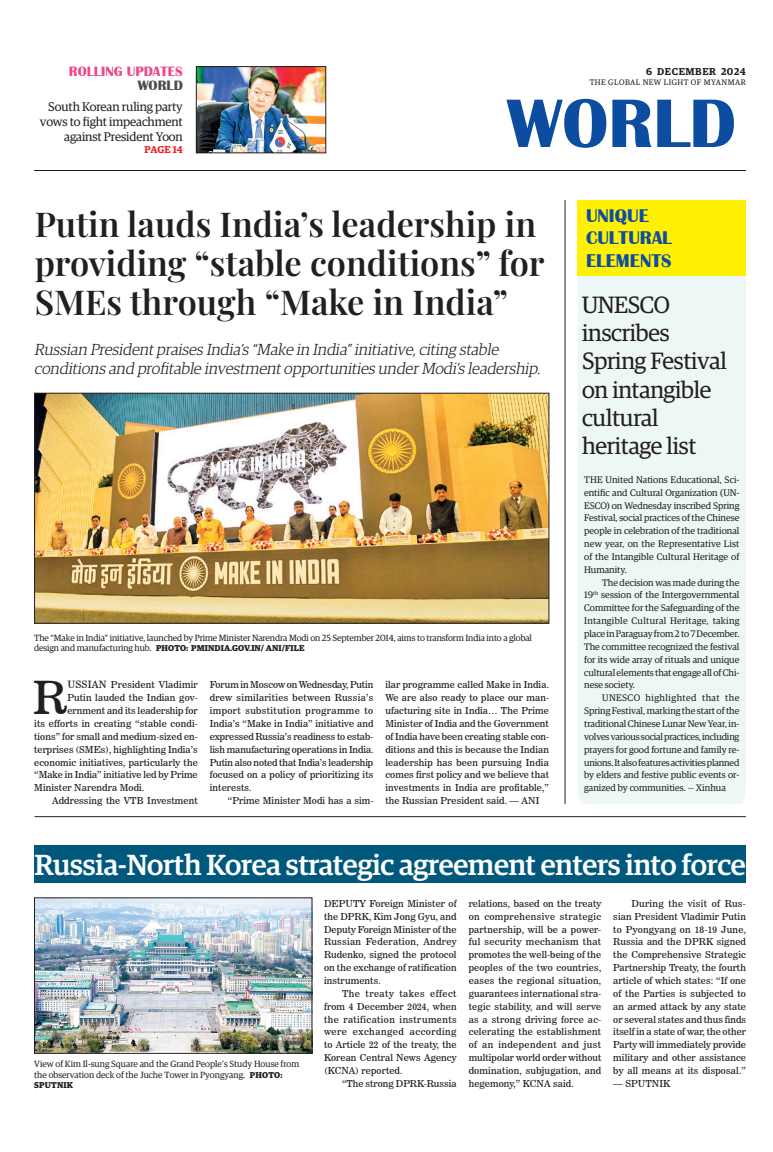
<style>
.page{position:relative;width:773px;height:1152px;background:#fff}
.page>*{position:absolute;margin:0;border:0;box-sizing:border-box;transform-origin:0 0}
.t1{font:700 71px "Britannic";color:#0d4da1}
._1st_Drop{font:45.3px "News 706 BT Roman C";color:#231f20}
.t2{font:600 34.2px/39.2px "Playfair Display";color:#231f20}
._3_Clm_Head{font:500 29.1px "Guardian Egyp";letter-spacing:-.01em;color:#fff}
.Brief_Head{font:23.6px/28.3px "Guardian Egyp";letter-spacing:-.01em;color:#231f20}
.t3{font:700 19px "Britannic";color:#0d4da1}
.t4{font:italic 300 16px/19.2px "Guardian Egyp";color:#231f20}
.t5{font:700 14px "Britannic";color:#ef488a}
.t6{font:700 14px "Britannic";color:#4b4c4d}
._2_Clm_Head{font:12.5px/15px "Guardian Egyp";letter-spacing:-.01em;color:#231f20;text-align:right}
.t7{font:600 10px "Guardian Egyp";letter-spacing:.06em;color:#231f20}
.Spill_Style{font:600 10px "Guardian Egyp";letter-spacing:-.005em;color:#ee1d23}
._2nd_Body{font:9.5px/12.9px "News 706 BT Roman C";letter-spacing:.01em;color:#231f20;text-align:justify}
.Brief_2nd_Body{font:9.5px/12.9px "Guardian Egyp";color:#231f20;text-align:justify}
._1st_Drop-2{font:9.5px "News 706 BT Roman C";letter-spacing:.01em;color:#231f20}
.Brief_Body{font:9.5px/12.8px "Guardian Egyp";letter-spacing:.01em;color:#231f20;text-align:justify}
.Normal_Para{font:9.5px/12.9px "News 706 BT Roman C";letter-spacing:.01em;color:#231f20;text-align:justify}
.t8{font:9px/10.8px "Guardian Egyp";letter-spacing:-.01em;color:#231f20}
.t9{font:700 8.5px "Guardian Egyp";letter-spacing:.01em;color:#231f20}
.t10{font:8px "Guardian Egyp";letter-spacing:.06em;color:#231f20}
.s1{font-weight:400;font-size:9px}
.s2{font-size:10px}
.s3{font-weight:700;font-size:8.5px}
</style>
<div class="page">
<hr style="left:34px;top:170px;width:712px;height:1px;background:#231f20">
<div style="left:578px;top:276px;width:168px;height:528px;background:#edf7f5"></div>
<img style="left:198px;top:68px;width:126px;height:83px">
<div style="left:196px;top:66px;width:130px;height:87px;border:1px solid #231f20"></div>
<hr style="left:34px;top:816px;width:712px;height:1px;background:#231f20">
<img style="left:36px;top:395px;width:511px;height:226px">
<div style="left:34px;top:393px;width:515px;height:230px;border:1px solid #231f20"></div>
<div style="left:34px;top:845px;width:712px;height:37px;background:#00597d"></div>
<img style="left:36px;top:900px;width:274px;height:151px">
<div style="left:34px;top:898px;width:278px;height:155px;border:1px solid #231f20"></div>
<div style="left:577px;top:200px;width:169px;height:76px;background:#fff101"></div>
<hr style="left:564px;top:200px;width:1px;height:604px;background:#231f20">
<p class="t5" style="left:69px;top:64px;width:115px">ROLLING UPDATES</p>
<p class="t6" style="left:138px;top:77px;width:47px">WORLD</p>
<p class="_2_Clm_Head" style="left:40px;top:98px;width:144px">South Korean ruling party vows to fight impeachment against President Yoon</p>
<p class="Spill_Style" style="left:145px;top:142px;width:40px">PAGE 14</p>
<p class="t7" style="left:646px;top:64px;width:101px">6 DECEMBER 2024</p>
<p class="t10" style="left:589px;top:76px;width:158px">THE GLOBAL NEW LIGHT OF MYANMAR</p>
<h1 class="t1" style="left:507px;top:83px;width:230px">WORLD</h1>
<h3 class="t2" style="left:35px;top:201px;width:511px">Putin lauds India’s leadership in providing “stable conditions” for<br>SMEs through “Make in India”</h3>
<p class="t4" style="left:34px;top:339px;width:511px">Russian Presidentpraises India’s “Make in India”initiative,citing stable conditions and profitable investmentopportunities underModi’s leadership.</p>
<p class="t8" style="left:34px;top:631px;width:499px">The “Make in India” initiative, launched by Prime Minister Narendra Modi on 25 September 2014, aims to transform India into a global</p>
<p class="t9" style="left:34px;top:642px;width:272px"><span class="s1">design and manufacturing hub.</span> PHOTO: PMINDIA.GOV.IN/ ANI/FILE</p>
<p class="_1st_Drop" style="left:33px;top:671px;width:36px">R</p>
<p class="_1st_Drop-2" style="left:67px;top:679px;width:132px"><span class="s2">USSIAN</span> President Vladimir</p>
<p class="_1st_Drop-2" style="left:67px;top:692px;width:132px">Putin lauded the Indian gov-</p>
<p class="_1st_Drop-2" style="left:67px;top:705px;width:132px">ernment and its leadership for</p>
<p class="_1st_Drop-2" style="left:34px;top:718px;width:165px">its efforts in creating “stable condi-</p>
<p class="_1st_Drop-2" style="left:34px;top:731px;width:165px">tions” for small and medium-sized en-</p>
<p class="_1st_Drop-2" style="left:34px;top:744px;width:165px">terprises (SMEs), highlighting India’s</p>
<p class="_1st_Drop-2" style="left:34px;top:756px;width:165px">economic initiatives, particularly the</p>
<p class="_1st_Drop-2" style="left:34px;top:769px;width:165px">“Make in India” initiative led by Prime</p>
<p class="_1st_Drop-2" style="left:34px;top:782px;width:112px">Minister Narendra Modi.</p>
<p class="_2nd_Body" style="left:52px;top:794px;width:147px">Addressing the VTB Investment</p>
<p class="_2nd_Body" style="left:210px;top:679px;width:165px">Forum in Moscow on Wednesday, Putin drew similarities between Russia’s import substitution programme to India’s “Make in India” initiative and expressed Russia’s readiness to estab&shy;lish manufacturing operations in India.<br>Putin also noted that India’s leadership focused on a policy of prioritizing its interests.</p>
<p class="_2nd_Body" style="left:228px;top:794px;width:147px">“Prime Minister Modi has a sim-</p>
<p class="_2nd_Body" style="left:385px;top:679px;width:165px">ilar programme called Make in India.<br>We are also ready to place our man&shy;ufacturing site in India… The Prime Minister of India and the Government of India have been creating stable con&shy;ditions and this is because the Indian leadership has been pursuing India comes first policy and we believe that investments in India are profitable,” the Russian President said. — ANI</p>
<p class="t3" style="left:586px;top:205px;width:64px">UNIQUE</p>
<p class="t3" style="left:586px;top:227px;width:87px">CULTURAL</p>
<p class="t3" style="left:586px;top:250px;width:87px">ELEMENTS</p>
<p class="Brief_Head" style="left:582px;top:289px;width:146px">UNESCO inscribes<br>Spring Festival on intangible cultural heritage list</p>
<p class="Brief_Body" style="left:584px;top:473px;width:157px">THE United Nations Educational, Sci&shy;entific and Cultural Organization (UN-ESCO) on Wednesday inscribed Spring Festival, social practices of the Chinese people in celebration of the traditional new year, on the Representative List of the Intangible Cultural Heritage of Humanity.</p>
<p class="Brief_2nd_Body" style="left:584px;top:575px;width:157px;text-indent:18px">The decision was made during the 19<sup>th</sup> session of the Intergovernmental Committee for the Safeguarding of the Intangible Cultural Heritage, taking place in Paraguay from 2 to 7 December.<br>The committee recognized the festival for its wide array of rituals and unique cultural elements that engage all of Chi&shy;nese society.</p>
<p class="Brief_2nd_Body" style="left:584px;top:691px;width:157px;text-indent:18px">UNESCO highlighted that the Spring Festival, marking the start of the traditional Chinese Lunar New Year, in&shy;volves various social practices, including prayers for good fortune and family re&shy;unions. It also features activities planned by elders and festive public events or&shy;ganized by communities. — Xinhua</p>
<p class="_3_Clm_Head" style="left:34px;top:844px;width:712px">Russia-North Korea strategic agreement enters into force</p>
<p class="t8" style="left:34px;top:1058px;width:266px">View of Kim Il-sung Square and the Grand People’s Study House from the observation deck of the Juche Tower in Pyongyang. <span class="s3">PHOTO:</span></p>
<p class="t9" style="left:34px;top:1079px;width:40px">SPUTNIK</p>
<p class="Normal_Para" style="left:324px;top:897px;width:134px">DEPUTY Foreign Minister of the DPRK, Kim Jong Gyu, and Deputy Foreign Minister of the Russian Federation, Andrey Rudenko, signed the protocol on the exchange of ratification instruments.</p>
<p class="_2nd_Body" style="left:324px;top:987px;width:134px;text-indent:18px">The treaty takes effect from 4 December 2024, when the ratification instruments were exchanged according to Article 22 of the treaty, the Korean Central News Agency (KCNA) reported.</p>
<p class="_2nd_Body" style="left:342px;top:1077px;width:116px">“The strong DPRK-Russia</p>
<p class="_2nd_Body" style="left:468px;top:897px;width:134px">relations, based on the treaty on comprehensive strategic partnership, will be a power&shy;ful security mechanism that promotes the well-being of the peoples of the two countries, eases the regional situation, guarantees international stra&shy;tegic stability, and will serve as a strong driving force ac&shy;celerating the establishment of an independent and just multipolar world order without domination, subjugation, and hegemony,” KCNA said.</p>
<p class="_2nd_Body" style="left:613px;top:897px;width:134px;text-indent:18px">During the visit of Rus&shy;sian President Vladimir Putin to Pyongyang on 18-19 June, Russia and the DPRK signed the Comprehensive Strategic Partnership Treaty, the fourth article of which states: “If one of the Parties is subjected to an armed attack by any state or several states and thus finds itself in a state of war, the other Party will immediately provide military and other assistance by all means at its disposal.”</p>
<p class="_2nd_Body" style="left:613px;top:1077px;width:58px">— SPUTNIK</p>
</div>
